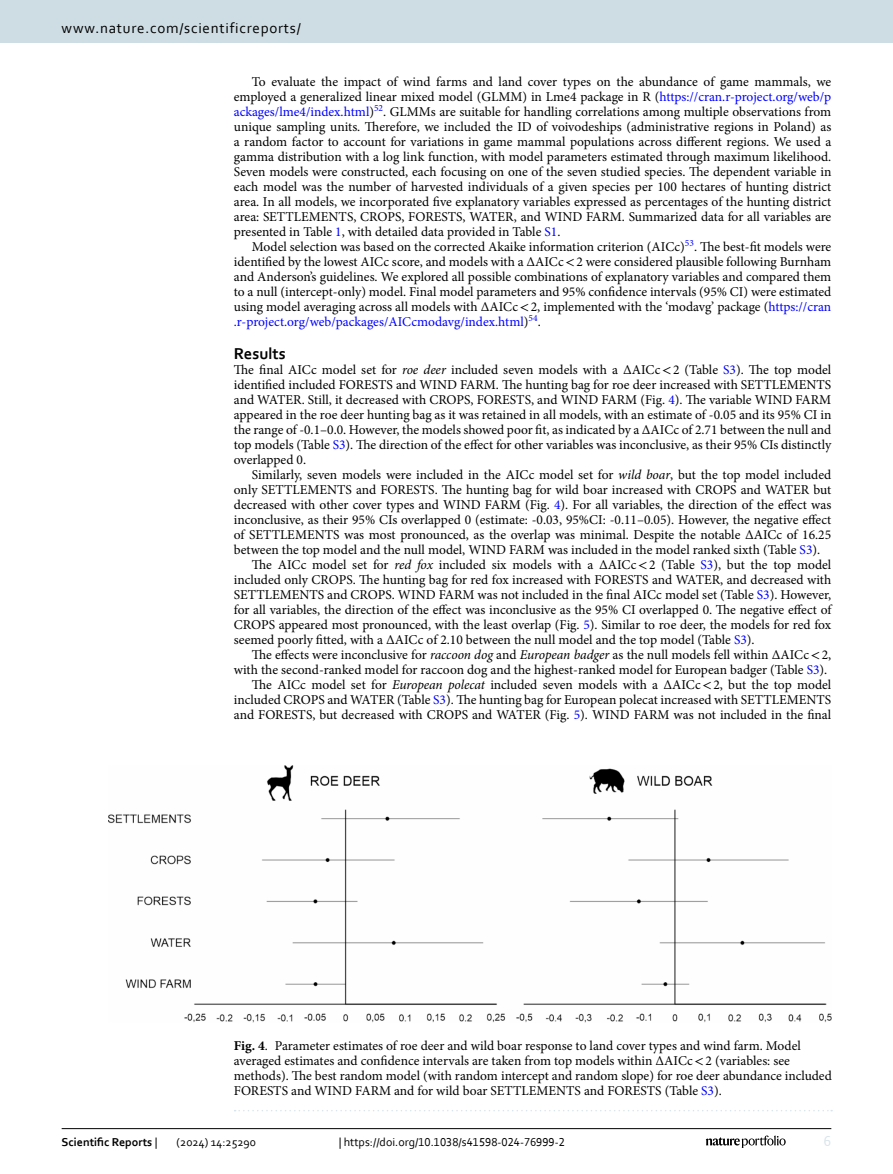
<style>
.page{position:relative;width:893px;height:1174px;background:#fff}
.page>*{position:absolute;margin:0;border:0;box-sizing:border-box;transform-origin:0 0}
.Head_1{font:700 16.5px "Corbel";color:#000}
.t1{font:15px "Corbel";letter-spacing:.05em;color:#000}
.t2{font:15px "Corbel";color:#d9e4eb}
.Body_Text_Indent{font:13.5px/15px "Minion Pro";color:#000;text-align:justify}
.Body_Text{font:13.5px/15px "Minion Pro";letter-spacing:-.005em;color:#000;text-align:justify}
.Figure_Caption{font:13.5px/15px "Minion Pro";color:#000}
.t3{font:12px "Corbel";color:#000}
.t4{font:700 12px "Corbel";color:#000}
.s1{color:#00f}
.s2{font-family:"STIX"}
.s3{font-style:italic}
.s4{font-weight:700}
.s5{font-weight:400}
</style>
<div class="page">
<img style="left:108px;top:766px;width:723px;height:256px">
<svg style="left:235px;top:1110px;width:597px;height:1px"></svg>
<hr style="left:62px;top:1128px;width:769px;height:1px;background:#000">
<svg style="left:706px;top:1135px;width:80px;height:12px"></svg>
<div style="left:0;top:0;width:893px;height:43px;background:#cedde4"></div>
<p class="t1" style="left:62px;top:18px;width:241px">www.nature.com/scientificreports/</p>
<p class="Body_Text_Indent" style="left:234px;top:74px;width:599px;text-indent:18px">To evaluate the impact of wind farms and land cover types on the abundance of game mammals, we employed a generalized linear mixed model (GLMM) in Lme4 package in R (<span class="s1">https://cran.r-project.org/web/p ackages/lme4/index.html</span>)<sup>52</sup>. GLMMs are suitable for handling correlations among multiple observations from unique sampling units. Therefore, we included the ID of voivodeships (administrative regions in Poland) as a random factor to account for variations in game mammal populations across different regions. We used a gamma distribution with a log link function, with model parameters estimated through maximum likelihood.<br>Seven models were constructed, each focusing on one of the seven studied species. The dependent variable in each model was the number of harvested individuals of a given species per 100 hectares of hunting district area. In all models, we incorporated five explanatory variables expressed as percentages of the hunting district area: SETTLEMENTS, CROPS, FORESTS, WATER, and WIND FARM. Summarized data for all variables are presented in Table <span class="s1">1</span>, with detailed data provided in Table <span class="s1">S1</span>.</p>
<p class="Body_Text_Indent" style="left:234px;top:239px;width:599px;text-indent:18px">Model selection was based on the corrected Akaike information criterion (AICc)<sup>53</sup>. The best-fit models were identified by the lowest AICc score, and models with a ΔAICc<span class="s2">&lt;</span>2 were considered plausible following Burnham and Anderson’s guidelines. We explored all possible combinations of explanatory variables and compared them to a null (intercept-only) model. Final model parameters and 95% confidence intervals (95% CI) were estimated using model averaging across all models with ΔAICc<span class="s2">&lt;</span>2, implemented with the ‘modavg’ package (<span class="s1">https://cran .r-project.org/web/packages/AICcmodavg/index.html</span>)<sup>54</sup>.</p>
<p class="Head_1" style="left:234px;top:343px;width:53px">Results</p>
<p class="Body_Text" style="left:234px;top:362px;width:599px">The final AICc model set for <span class="s3">roe deer</span> included seven models with a ΔAICc<span class="s2">&lt;</span>2 (Table <span class="s1">S3</span>). The top model identified included FORESTS and WIND FARM. The hunting bag for roe deer increased with SETTLEMENTS and WATER. Still, it decreased with CROPS, FORESTS, and WIND FARM (Fig. <span class="s1">4</span>). The variable WIND FARM appeared in the roe deer hunting bag as it was retained in all models, with an estimate of -0.05 and its 95% CI in the range of -0.1–0.0. However, the models showed poor fit, as indicated by a ΔAICc of 2.71 between the null and top models (Table <span class="s1">S3</span>). The direction of the effect for other variables was inconclusive, as their 95% CIs distinctly overlapped 0.</p>
<p class="Body_Text_Indent" style="left:234px;top:467px;width:599px;text-indent:18px">Similarly, seven models were included in the AICc model set for <span class="s3">wild boar</span>, but the top model included only SETTLEMENTS and FORESTS. The hunting bag for wild boar increased with CROPS and WATER but decreased with other cover types and WIND FARM (Fig. <span class="s1">4</span>). For all variables, the direction of the effect was inconclusive, as their 95% CIs overlapped 0 (estimate: -0.03, 95%CI: -0.11–0.05). However, the negative effect of SETTLEMENTS was most pronounced, as the overlap was minimal. Despite the notable ΔAICc of 16.25 between the top model and the null model, WIND FARM was included in the model ranked sixth (Table <span class="s1">S3</span>).</p>
<p class="Body_Text_Indent" style="left:234px;top:557px;width:599px;text-indent:18px">The AICc model set for <span class="s3">red fox</span> included six models with a ΔAICc<span class="s2">&lt;</span>2 (Table <span class="s1">S3</span>), but the top model included only CROPS. The hunting bag for red fox increased with FORESTS and WATER, and decreased with SETTLEMENTS and CROPS. WIND FARM was not included in the final AICc model set (Table <span class="s1">S3</span>). However, for all variables, the direction of the effect was inconclusive as the 95% CI overlapped 0. The negative effect of CROPS appeared most pronounced, with the least overlap (Fig. <span class="s1">5</span>). Similar to roe deer, the models for red fox seemed poorly fitted, with a ΔAICc of 2.10 between the null model and the top model (Table <span class="s1">S3</span>).</p>
<p class="Body_Text_Indent" style="left:234px;top:647px;width:599px;text-align:right">The effects were inconclusive for <span class="s3">raccoon dog</span> and <span class="s3">European badger</span> as the null models fell within ΔAICc<span class="s2">&lt;</span>2, with the second-ranked model for raccoon dog and the highest-ranked model for European badger (Table <span class="s1">S3</span>).</p>
<p class="Body_Text_Indent" style="left:234px;top:677px;width:599px;text-indent:18px">The AICc model set for <span class="s3">European polecat</span> included seven models with a ΔAICc<span class="s2">&lt;</span>2, but the top model included CROPS and WATER (Table <span class="s1">S3</span>). The hunting bag for European polecat increased with SETTLEMENTS and FORESTS, but decreased with CROPS and WATER (Fig. <span class="s1">5</span>). WIND FARM was not included in the final</p>
<p class="Figure_Caption" style="left:234px;top:1038px;width:599px"><span class="s4">Fig. 4</span>. Parameter estimates of roe deer and wild boar response to land cover types and wind farm. Model averaged estimates and confidence intervals are taken from top models within ΔAICc<span class="s2">&lt;</span>2 (variables: see methods). The best random model (with random intercept and random slope) for roe deer abundance included FORESTS and WIND FARM and for wild boar SETTLEMENTS and FORESTS (Table <span class="s1">S3</span>).</p>
<p class="t4" style="left:62px;top:1134px;width:97px">Scientific Reports <span class="s5">|</span></p>
<p class="t3" style="left:177px;top:1134px;width:81px">(2024) 14:25290</p>
<p class="t3" style="left:339px;top:1134px;width:228px">| https://doi.org/10.1038/s41598-024-76999-2</p>
<p class="t2" style="left:824px;top:1132px;width:9px">6</p>
</div>
